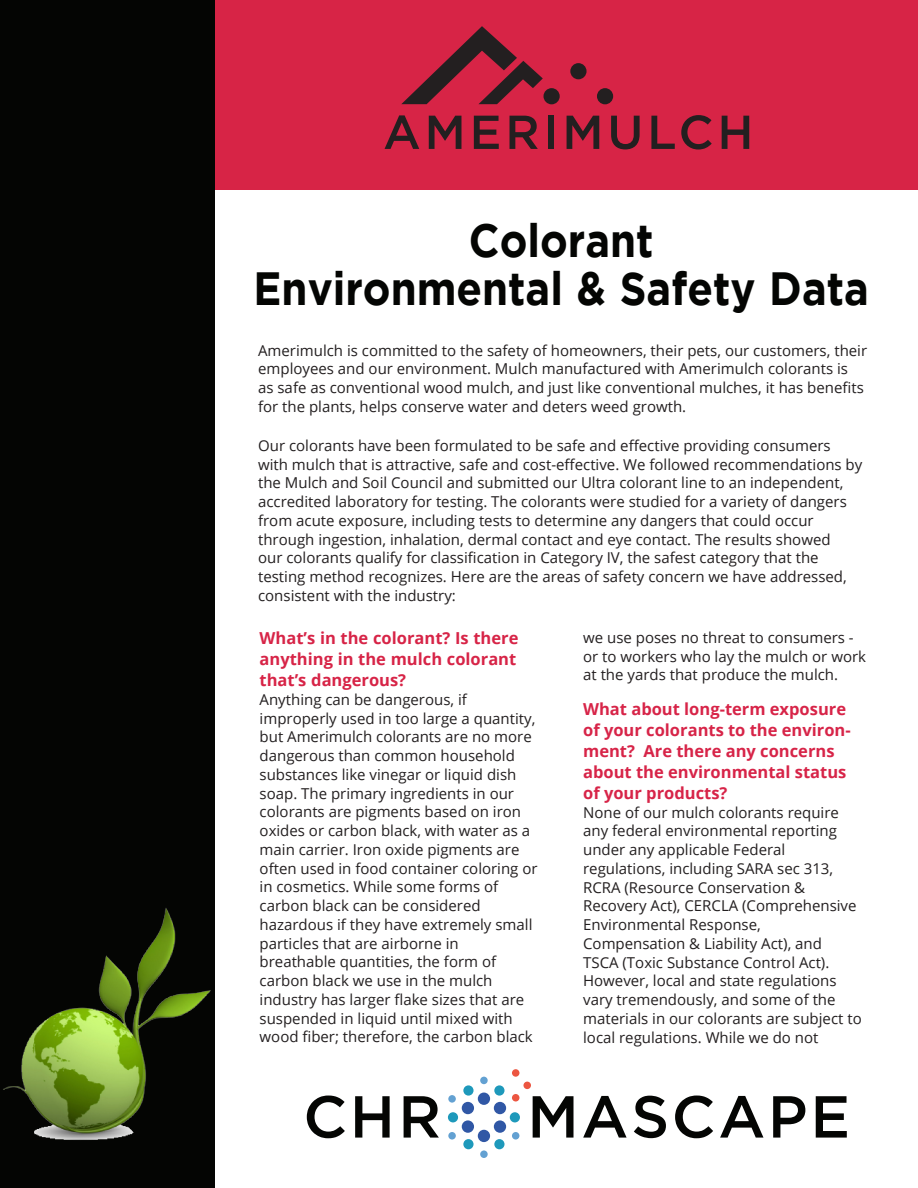
<style>
.page{position:relative;width:918px;height:1188px;background:#fff}
.page>*{position:absolute;margin:0;border:0;box-sizing:border-box;transform-origin:0 0}
.t1{font:700 46.5px "Gotham";color:#040503;scale:.9 1}
.JM_title{font:700 16.5px/21px "Open Sans";color:#d72448}
.t2{font:700 16.5px/21px "Open Sans";color:#d72447}
.JM_title-2{font:15px/18.8px "Open Sans";color:#231f20}
</style>
<div class="page">
<div style="left:215px;top:0;width:703px;height:190px;background:#d72446"></div>
<div style="left:0;top:0;width:215px;height:1188px;background:#040503"></div>
<svg style="left:307px;top:1096px;width:38px;height:42px"></svg>
<svg style="left:355px;top:1096px;width:35px;height:42px"></svg>
<svg style="left:404px;top:1096px;width:35px;height:42px"></svg>
<svg style="left:533px;top:1096px;width:41px;height:42px"></svg>
<svg style="left:583px;top:1096px;width:44px;height:42px"></svg>
<svg style="left:634px;top:1096px;width:32px;height:42px"></svg>
<svg style="left:675px;top:1096px;width:38px;height:42px"></svg>
<svg style="left:720px;top:1096px;width:43px;height:42px"></svg>
<svg style="left:773px;top:1096px;width:32px;height:42px"></svg>
<svg style="left:816px;top:1096px;width:31px;height:42px"></svg>
<div style="left:462px;top:1120px;width:12px;height:13px;background:#3057a5;border-radius:50%"></div>
<div style="left:494px;top:1120px;width:12px;height:13px;background:#3057a5;border-radius:50%"></div>
<div style="left:478px;top:1130px;width:12px;height:12px;background:#3057a5;border-radius:50%"></div>
<div style="left:462px;top:1102px;width:12px;height:12px;background:#3057a5;border-radius:50%"></div>
<div style="left:494px;top:1102px;width:12px;height:12px;background:#3057a5;border-radius:50%"></div>
<div style="left:478px;top:1093px;width:12px;height:12px;background:#3057a5;border-radius:50%"></div>
<div style="left:448px;top:1112px;width:10px;height:10px;background:#1e99bb;border-radius:50%"></div>
<div style="left:463px;top:1139px;width:11px;height:10px;background:#1e99bb;border-radius:50%"></div>
<div style="left:463px;top:1085px;width:11px;height:11px;background:#1e99bb;border-radius:50%"></div>
<div style="left:510px;top:1112px;width:10px;height:10px;background:#1e99bb;border-radius:50%"></div>
<div style="left:494px;top:1139px;width:11px;height:10px;background:#1e99bb;border-radius:50%"></div>
<div style="left:494px;top:1085px;width:11px;height:11px;background:#1e99bb;border-radius:50%"></div>
<div style="left:448px;top:1132px;width:8px;height:8px;background:#63a1d2;border-radius:50%"></div>
<div style="left:480px;top:1150px;width:8px;height:8px;background:#63a1d2;border-radius:50%"></div>
<div style="left:512px;top:1132px;width:7px;height:8px;background:#63a1d2;border-radius:50%"></div>
<div style="left:448px;top:1095px;width:8px;height:8px;background:#63a1d2;border-radius:50%"></div>
<div style="left:480px;top:1077px;width:8px;height:7px;background:#63a1d2;border-radius:50%"></div>
<div style="left:512px;top:1094px;width:7px;height:8px;background:#ec5641;border-radius:50%"></div>
<div style="left:512px;top:1069px;width:7px;height:8px;background:#ec5641;border-radius:50%"></div>
<div style="left:523px;top:1082px;width:8px;height:7px;background:#ec5641;border-radius:50%"></div>
<svg style="left:385px;top:115px;width:34px;height:34px"></svg>
<svg style="left:429px;top:116px;width:32px;height:33px"></svg>
<svg style="left:474px;top:116px;width:25px;height:33px"></svg>
<svg style="left:510px;top:116px;width:28px;height:33px"></svg>
<div style="left:548px;top:116px;width:6px;height:33px;background:#231f20"></div>
<svg style="left:567px;top:116px;width:32px;height:33px"></svg>
<svg style="left:611px;top:116px;width:29px;height:33px"></svg>
<svg style="left:651px;top:116px;width:24px;height:33px"></svg>
<svg style="left:681px;top:115px;width:31px;height:35px"></svg>
<svg style="left:722px;top:116px;width:27px;height:33px"></svg>
<div style="left:544px;top:88px;width:16px;height:16px;background:#231f20;border-radius:50%"></div>
<div style="left:597px;top:88px;width:16px;height:16px;background:#231f20;border-radius:50%"></div>
<div style="left:570px;top:63px;width:17px;height:16px;background:#231f20;border-radius:50%"></div>
<svg style="left:401px;top:26px;width:142px;height:78px;background:#a1223a"></svg>
<img style="left:3px;top:908px;width:208px;height:232px">
<p class="t1" style="left:469px;top:214px;width:207px">Colorant</p>
<p class="t1" style="left:254px;top:262px;width:685px">Environmental &amp; Safety Data</p>
<p class="JM_title-2" style="left:258px;top:340px;width:611px">Amerimulch is committed to the safety of homeowners, their pets, our customers, their employees and our environment. Mulch manufactured with Amerimulch colorants is as safe as conventional wood mulch, and just like conventional mulches, it has benefits for the plants, helps conserve water and deters weed growth.</p>
<p class="JM_title-2" style="left:258px;top:436px;width:606px">Our colorants have been formulated to be safe and effective providing consumers with mulch that is attractive, safe and cost-effective. We followed recommendations by the Mulch and Soil Council and submitted our Ultra colorant line to an independent, accredited laboratory for testing. The colorants were studied for a variety of dangers from acute exposure, including tests to determine any dangers that could occur through ingestion, inhalation, dermal contact and eye contact. The results showed<br>our colorants qualify for classification in Category IV, the safest category that the testing method recognizes. Here are the areas of safety concern we have addressed, consistent with the industry:</p>
<p class="t2" style="left:260px;top:627px;width:260px">What’s in the colorant? Is there anything in the mulch colorant that’s dangerous?</p>
<p class="JM_title-2" style="left:260px;top:690px;width:280px">Anything can be dangerous, if improperly used in too large a quantity, but Amerimulch colorants are no more dangerous than common household substances like vinegar or liquid dish soap. The primary ingredients in our colorants are pigments based on iron oxides or carbon black, with water as a main carrier. Iron oxide pigments are often used in food container coloring or in cosmetics. While some forms of</p>
<p class="JM_title-2" style="left:260px;top:896px;width:274px">carbon black can be considered hazardous if they have extremely small particles that are airborne in</p>
<p class="JM_title-2" style="left:260px;top:952px;width:266px">breathable quantities, the form of carbon black we use in the mulch industry has larger flake sizes that are</p>
<p class="JM_title-2" style="left:260px;top:1008px;width:275px">suspended in liquid until mixed with wood fiber; therefore, the carbon black</p>
<p class="JM_title-2" style="left:583px;top:628px;width:284px">we use poses no threat to consumers - or to workers who lay the mulch or work at the yards that produce the mulch.</p>
<p class="JM_title" style="left:583px;top:698px;width:269px">What about long-term exposure of your colorants to the environ&shy;ment? Are there any concerns about the environmental status of your products?</p>
<p class="JM_title-2" style="left:583px;top:803px;width:257px">None of our mulch colorants require any federal environmental reporting under any applicable Federal</p>
<p class="JM_title-2" style="left:583px;top:859px;width:280px">regulations, including SARA sec 313, RCRA (Resource Conservation &amp; Recovery Act), CERCLA (Comprehensive Environmental Response, Compensation &amp; Liability Act), and<br>TSCA (Toxic Substance Control Act).<br>However, local and state regulations vary tremendously, and some of the materials in our colorants are subject to local regulations. While we do not</p>
</div>
